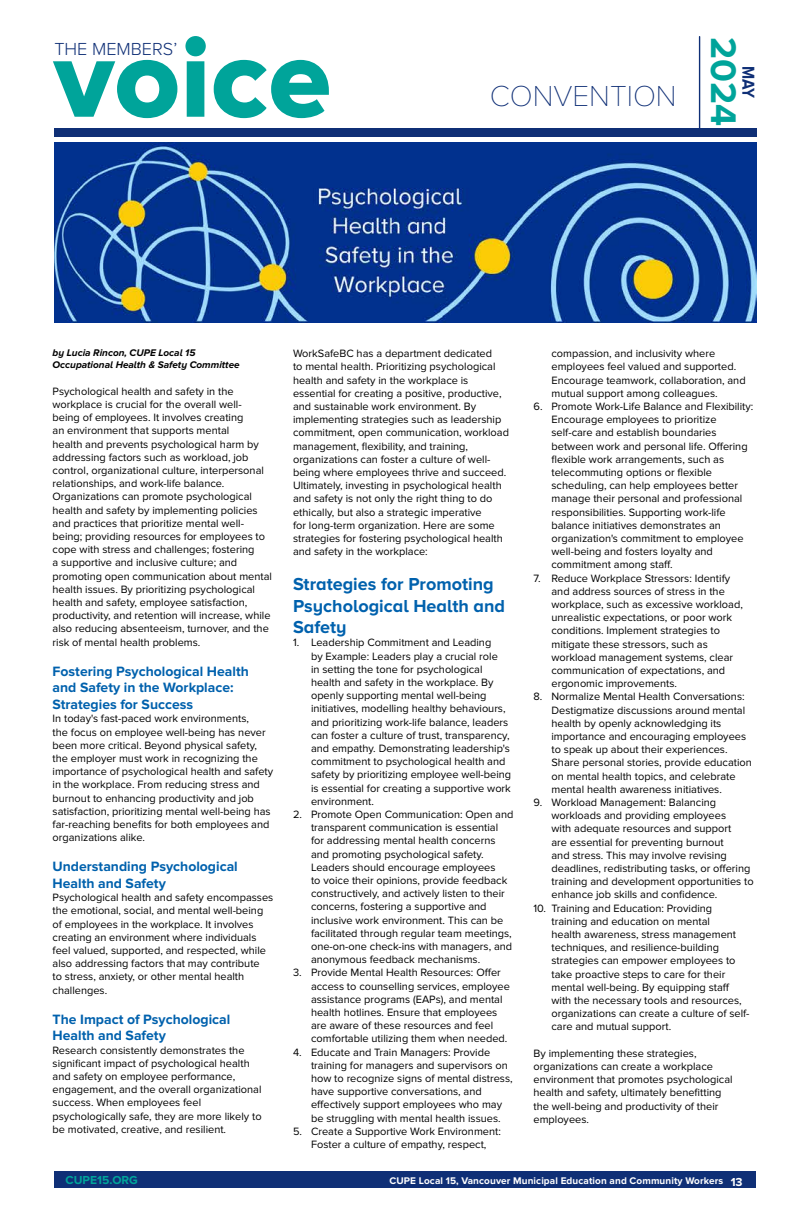
<style>
.page{position:relative;width:810px;height:1224px;background:#fff}
.page>*{position:absolute;margin:0;border:0;box-sizing:border-box;transform-origin:0 0}
.t1{font:114.8px "Proxima Nova A Extrabld";color:#00a49a}
.t2{font:700 36.9px "Proxima Nova A";color:#00a49a}
.t3{font:100 30px "Proxima Nova A";color:#0f2f76}
.t4{font:300 18.1px "Proxima Nova A";color:#0f2f76}
.t5{font:700 18px/21.6px "Proxima Nova A";color:#0061ad}
.t6{font:700 17.8px "Proxima Nova A";color:#0f2f76;scale:.86 1}
.t7{font:700 14px/16.8px "Proxima Nova";color:#0061ad}
.t8{font:700 12px "Proxima Nova";color:#00a49a}
.t9{font:11px/13.2px "Proxima Nova";color:#000}
.t10{font:700 10px "Proxima Nova";letter-spacing:.01em;color:#fff}
.t11{font:italic 700 10px/12px "Proxima Nova A";color:#000}
.s1{font-family:"Proxima Nova A";font-size:12px}
</style>
<div class="page">
<div style="left:54px;top:128px;width:703px;height:8px;background:#0f2f76"></div>
<hr style="left:699px;top:37px;width:1px;height:92px;background:#0f2f76">
<div style="left:54px;top:1171px;width:702px;height:17px;background:#0f2f76"></div>
<img style="left:54px;top:143px;width:703px;height:180px">
<h1 class="t1" style="left:54px;top:12px;width:279px">voice</h1>
<h3 class="t4" style="left:54px;top:39px;width:124px">THE MEMBERS’</h3>
<h3 class="t3" style="left:490px;top:80px;width:188px">CONVENTION</h3>
<h2 class="t2" style="left:744px;top:37px;width:91px;rotate:90deg">2024</h2>
<h3 class="t6" style="left:759px;top:66px;width:39px;rotate:90deg">MAY</h3>
<p class="t11" style="left:53px;top:347px;width:189px">by Lucia Rincon, CUPE Local 15<br>Occupational Health &amp; Safety Committee</p>
<p class="t9" style="left:53px;top:385px;width:221px">Psychological health and safety in the workplace is crucial for the overall well-<br>being of employees. It involves creating<br>an environment that supports mental<br>health and prevents psychological harm by addressing factors such as workload, job control, organizational culture, interpersonal relationships, and work-life balance.<br>Organizations can promote psychological health and safety by implementing policies and practices that prioritize mental well&shy;being; providing resources for employees to cope with stress and challenges; fostering<br>a supportive and inclusive culture; and promoting open communication about mental health issues. By prioritizing psychological health and safety, employee satisfaction, productivity, and retention will increase, while also reducing absenteeism, turnover, and the risk of mental health problems.</p>
<p class="t7" style="left:53px;top:663px;width:198px">Fostering Psychological Health and Safety in the Workplace:<br>Strategies for Success</p>
<p class="t9" style="left:53px;top:712px;width:222px">In today's fast-paced work environments,<br>the focus on employee well-being has never been more critical. Beyond physical safety, the employer must work in recognizing the importance of psychological health and safety in the workplace. From reducing stress and burnout to enhancing productivity and job satisfaction, prioritizing mental well-being has far-reaching benefits for both employees and organizations alike.</p>
<p class="t7" style="left:53px;top:858px;width:187px">Understanding Psychological<br>Health and Safety</p>
<p class="t9" style="left:53px;top:891px;width:222px">Psychological health and safety encompasses the emotional, social, and mental well-being of employees in the workplace. It involves creating an environment where individuals feel valued, supported, and respected, while also addressing factors that may contribute<br>to stress, anxiety, or other mental health challenges.</p>
<p class="t7" style="left:53px;top:1011px;width:179px">The Impact of Psychological<br>Health and Safety</p>
<p class="t9" style="left:53px;top:1043px;width:211px">Research consistently demonstrates the significant impact of psychological health and safety on employee performance, engagement, and the overall organizational success. When employees feel psychologically safe, they are more likely to be motivated, creative, and resilient.</p>
<p class="t9" style="left:293px;top:347px;width:217px">WorkSafeBC has a department dedicated<br>to mental health. Prioritizing psychological health and safety in the workplace is essential for creating a positive, productive, and sustainable work environment. By implementing strategies such as leadership commitment, open communication, workload management, flexibility, and training, organizations can foster a culture of well&shy;being where employees thrive and succeed.<br>Ultimately, investing in psychological health and safety is not only the right thing to do ethically, but also a strategic imperative<br>for long-term organization. Here are some strategies for fostering psychological health and safety in the workplace:</p>
<h3 class="t5" style="left:293px;top:573px;width:214px">Strategies for Promoting<br>Psychological Health and<br>Safety</h3>
<p class="t9" style="left:311px;top:636px;width:202px;text-indent:-18px">1. Leadership Commitment and Leading<br>by Example: Leaders play a crucial role<br>in setting the tone for psychological health and safety in the workplace. By openly supporting mental well-being initiatives, modelling healthy behaviours, and prioritizing work-life balance, leaders can foster a culture of trust, transparency, and empathy. Demonstrating leadership's commitment to psychological health and safety by prioritizing employee well-being is essential for creating a supportive work environment.</p>
<p class="t9" style="left:311px;top:808px;width:204px;text-indent:-18px">2. Promote Open Communication: Open and transparent communication is essential for addressing mental health concerns and promoting psychological safety.<br>Leaders should encourage employees<br>to voice their opinions, provide feedback constructively, and actively listen to their concerns, fostering a supportive and inclusive work environment. This can be facilitated through regular team meetings, one-on-one check-ins with managers, and anonymous feedback mechanisms.</p>
<p class="t9" style="left:311px;top:966px;width:200px;text-indent:-18px">3. Provide Mental Health Resources: Offer access to counselling services, employee assistance programs (EAPs), and mental health hotlines. Ensure that employees are aware of these resources and feel comfortable utilizing them when needed.</p>
<p class="t9" style="left:311px;top:1045px;width:203px;text-indent:-18px">4. Educate and Train Managers: Provide training for managers and supervisors on how to recognize signs of mental distress, have supportive conversations, and effectively support employees who may be struggling with mental health issues.</p>
<p class="t9" style="left:293px;top:1125px;width:209px;text-align:center">5. Create a Supportive Work Environment:<br>Foster a culture of empathy, respect,</p>
<p class="t9" style="left:552px;top:347px;width:196px">compassion, and inclusivity where employees feel valued and supported.<br>Encourage teamwork, collaboration, and mutual support among colleagues.</p>
<p class="t9" style="left:552px;top:400px;width:203px;text-indent:-18px">6. Promote Work-Life Balance and Flexibility:<br>Encourage employees to prioritize self-care and establish boundaries between work and personal life. Offering flexible work arrangements, such as telecommuting options or flexible scheduling, can help employees better manage their personal and professional responsibilities. Supporting work-life balance initiatives demonstrates an organization's commitment to employee well-being and fosters loyalty and commitment among staff.</p>
<p class="t9" style="left:552px;top:571px;width:193px;text-indent:-18px">7. Reduce Workplace Stressors: Identify and address sources of stress in the workplace, such as excessive workload, unrealistic expectations, or poor work conditions. Implement strategies to mitigate these stressors, such as workload management systems, clear communication of expectations, and ergonomic improvements.</p>
<p class="t9" style="left:552px;top:690px;width:202px;text-indent:-18px">8. Normalize Mental Health Conversations:<br>Destigmatize discussions around mental health by openly acknowledging its importance and encouraging employees to speak up about their experiences.<br>Share personal stories, provide education on mental health topics, and celebrate mental health awareness initiatives.</p>
<p class="t9" style="left:552px;top:796px;width:204px;text-indent:-18px">9. Workload Management: Balancing workloads and providing employees<br>with adequate resources and support<br>are essential for preventing burnout<br>and stress. This may involve revising deadlines, redistributing tasks, or offering training and development opportunities to enhance job skills and confidence.</p>
<p class="t9" style="left:552px;top:901px;width:200px;text-indent:-18px">10. Training and Education: Providing training and education on mental<br>health awareness, stress management techniques, and resilience-building strategies can empower employees to take proactive steps to care for their mental well-being. By equipping staff with the necessary tools and resources, organizations can create a culture of self&shy;care and mutual support.</p>
<p class="t9" style="left:534px;top:1047px;width:201px">By implementing these strategies, organizations can create a workplace environment that promotes psychological health and safety, ultimately benefitting the well-being and productivity of their employees.</p>
<p class="t8" style="left:66px;top:1173px;width:74px">CUPE15.ORG</p>
<p class="t10" style="left:390px;top:1175px;width:355px">CUPE Local 15, Vancouver Municipal Education and Community Workers <span class="s1">13</span></p>
</div>
